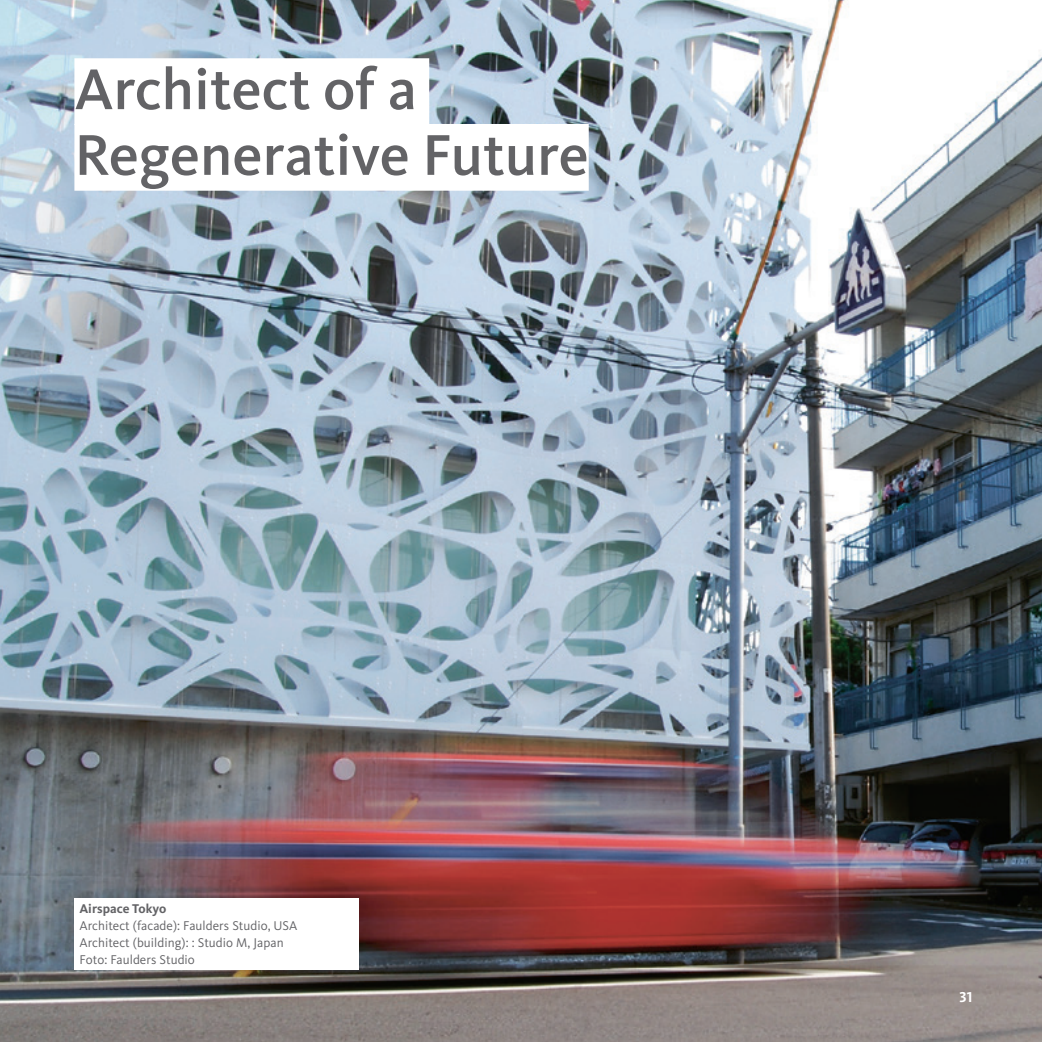
<style>
.page{position:relative;width:1042px;height:1042px;background:#fff}
.page>*{position:absolute;margin:0;border:0;box-sizing:border-box;transform-origin:0 0}
.t1{font:500 59.5px/65.6px "Kievit Pro";color:#636366}
.t2{font:700 14.88px "Kievit Pro";color:#fff}
.t3{font:13.12px/17.2px "Kievit Pro";letter-spacing:.005em;color:#636366}
.t4{font:700 13.12px "Kievit Pro";letter-spacing:.005em;color:#636366}
</style>
<div class="page">
<img style="left:0;top:0;width:1042px;height:1042px">
<div style="left:74px;top:58px;width:355px;height:67px;background:#fff"></div>
<div style="left:74px;top:124px;width:515px;height:67px;background:#fff"></div>
<div style="left:74px;top:898px;width:285px;height:71px;background:#fff"></div>
<h1 class="t1" style="left:74px;top:56px;width:516px">Architect of a<br>Regenerative Future</h1>
<p class="t4" style="left:79px;top:900px;width:89px">Airspace Tokyo</p>
<p class="t3" style="left:79px;top:917px;width:219px">Architect (facade): Faulders Studio, USA<br>Architect (building): : Studio M, Japan<br>Foto: Faulders Studio</p>
<p class="t2" style="left:959px;top:988px;width:15px">31</p>
</div>
